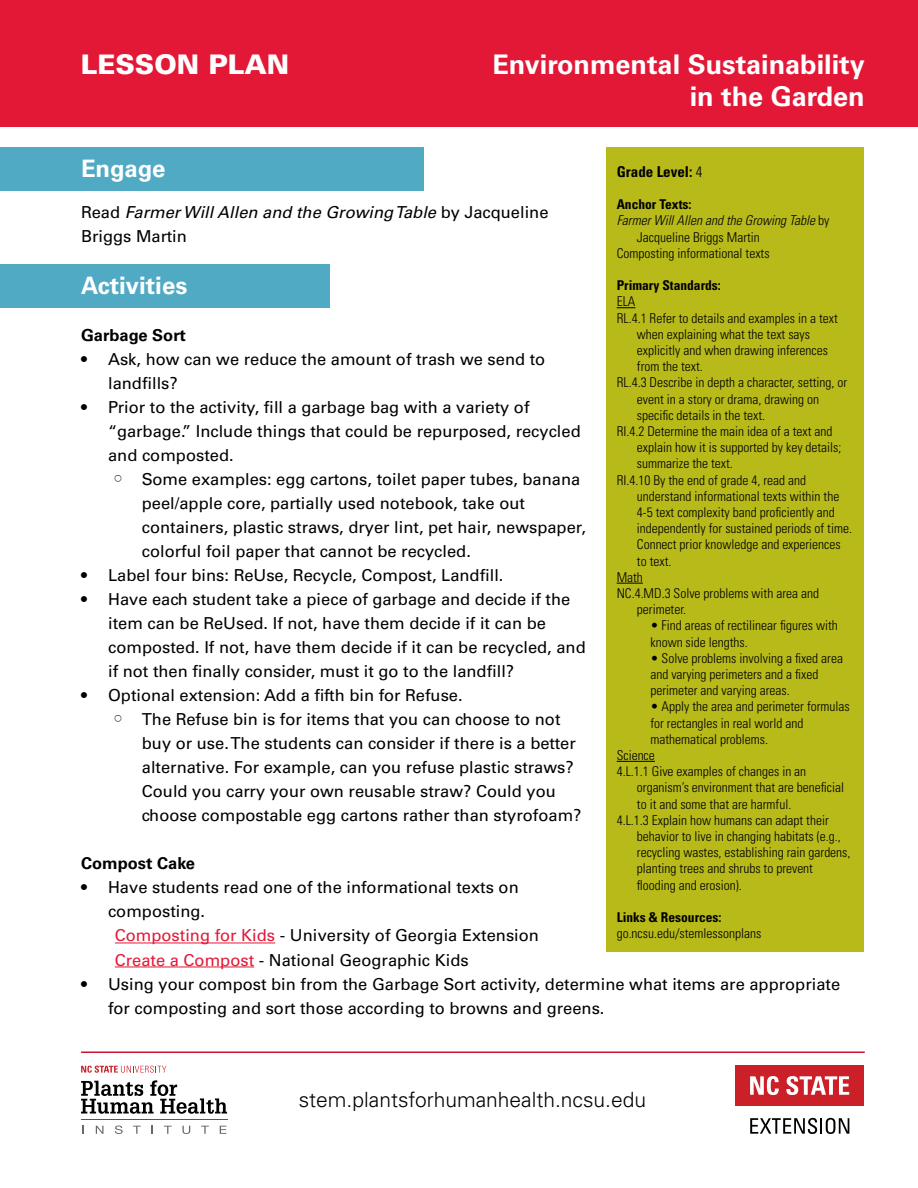
<style>
.page{position:relative;width:918px;height:1188px;background:#fff}
.page>*{position:absolute;margin:0;border:0;box-sizing:border-box;transform-origin:0 0}
.t1{font:700 27px/32.4px "Univers LT Std";color:#fff;text-align:right}
.t2{font:900 27px "Univers LT Std";color:#fff}
.t3{font:700 24px "Univers LT Std";color:#fff}
.t4{font:300 21px "Univers LT Std";color:#000}
.t5{font:16.5px/24px "Univers LT Std";color:#000}
.t6{font:italic 16.5px/24px "Univers LT Std";color:#000}
.t7{font:700 16.5px "Univers LT Std";color:#000}
.t8{font:700 condensed 15px "Univers LT Std";color:#000}
.t9{font:300 condensed 13.5px/16.2px "Univers LT Std";color:#000}
.t10{font:700 condensed 13.5px "Univers LT Std";color:#000}
.t11{font:italic 300 condensed 13.5px "Univers LT Std";color:#000}
.s1{font-weight:300}
.s2{font-style:normal}
.s3{font-family:"MT Extra"}
.s4{color:#e31837}
</style>
<div class="page">
<div style="left:0;top:147px;width:423px;height:43px;background:#50aac4"></div>
<div style="left:0;top:264px;width:330px;height:43px;background:#50aac4"></div>
<div style="left:606px;top:147px;width:258px;height:804px;background:#b7ba19"></div>
<div style="left:0;top:0;width:918px;height:126px;background:#e31837"></div>
<hr style="left:81px;top:1052px;width:784px;height:1px;background:#cd122d">
<hr style="left:81px;top:1120px;width:147px;height:1px;background:#cb2128">
<svg style="left:96px;top:1126px;width:8px;height:8px"></svg>
<svg style="left:115px;top:1125px;width:8px;height:9px"></svg>
<svg style="left:133px;top:1126px;width:8px;height:8px"></svg>
<svg style="left:164px;top:1126px;width:8px;height:8px"></svg>
<svg style="left:182px;top:1126px;width:8px;height:8px"></svg>
<svg style="left:201px;top:1126px;width:8px;height:8px"></svg>
<svg style="left:220px;top:1126px;width:6px;height:8px"></svg>
<svg style="left:81px;top:1080px;width:146px;height:34px"></svg>
<svg style="left:81px;top:1066px;width:85px;height:7px"></svg>
<hr style="left:115px;top:943px;width:160px;height:1px;background:#e31837">
<hr style="left:115px;top:967px;width:139px;height:1px;background:#e31837">
<div style="left:736px;top:1065px;width:128px;height:41px;background:#cb2027"></div>
<svg style="left:750px;top:1076px;width:29px;height:19px"></svg>
<svg style="left:786px;top:1076px;width:63px;height:19px"></svg>
<svg style="left:750px;top:1118px;width:99px;height:16px"></svg>
<svg style="left:617px;top:307px;width:18px;height:1px"></svg>
<svg style="left:617px;top:583px;width:26px;height:1px"></svg>
<hr style="left:617px;top:761px;width:38px;height:1px;background:#000">
<h1 class="t2" style="left:81px;top:47px;width:210px">LESSON PLAN</h1>
<h1 class="t1" style="left:492px;top:48px;width:374px">Environmental Sustainability in the Garden</h1>
<h2 class="t3" style="left:81px;top:154px;width:86px">Engage</h2>
<p class="t8" style="left:617px;top:162px;width:87px">Grade Level: <span class="s1">4</span></p>
<p class="t10" style="left:617px;top:196px;width:76px">Anchor Texts:</p>
<p class="t11" style="left:617px;top:213px;width:214px">Farmer Will Allen and the Growing Table <span class="s2">by</span></p>
<p class="t9" style="left:637px;top:229px;width:124px">Jacqueline Briggs Martin</p>
<p class="t9" style="left:617px;top:245px;width:154px">Composting informational texts</p>
<p class="t10" style="left:617px;top:277px;width:106px">Primary Standards:</p>
<p class="t9" style="left:617px;top:294px;width:20px">ELA</p>
<p class="t9" style="left:617px;top:310px;width:223px">RL.4.1 Refer to details and examples in a text</p>
<p class="t9" style="left:637px;top:326px;width:175px">when explaining what the text says</p>
<p class="t9" style="left:637px;top:342px;width:193px">explicitly and when drawing inferences</p>
<p class="t9" style="left:637px;top:358px;width:67px">from the text.</p>
<p class="t9" style="left:617px;top:375px;width:232px">RL.4.3 Describe in depth a character, setting, or</p>
<p class="t9" style="left:637px;top:391px;width:184px">event in a story or drama, drawing on</p>
<p class="t9" style="left:637px;top:407px;width:130px">specific details in the text.</p>
<p class="t9" style="left:617px;top:423px;width:217px">RI.4.2 Determine the main idea of a text and</p>
<p class="t9" style="left:637px;top:439px;width:206px">explain how it is supported by key details;</p>
<p class="t9" style="left:637px;top:456px;width:97px">summarize the text.</p>
<p class="t9" style="left:617px;top:472px;width:191px">RI.4.10 By the end of grade 4, read and</p>
<p class="t9" style="left:637px;top:488px;width:204px">understand informational texts within the</p>
<p class="t9" style="left:637px;top:504px;width:199px">4-5 text complexity band proficiently and</p>
<p class="t9" style="left:637px;top:520px;width:217px">independently for sustained periods of time.</p>
<p class="t9" style="left:637px;top:537px;width:205px">Connect prior knowledge and experiences</p>
<p class="t9" style="left:637px;top:553px;width:36px">to text.</p>
<p class="t9" style="left:617px;top:569px;width:28px">Math</p>
<p class="t9" style="left:617px;top:585px;width:204px">NC.4.MD.3 Solve problems with area and</p>
<p class="t9" style="left:637px;top:601px;width:51px">perimeter.</p>
<p class="t9" style="left:650px;top:618px;width:189px">• Find areas of rectilinear figures with known side lengths.</p>
<p class="t9" style="left:650px;top:650px;width:194px">• Solve problems involving a fixed area and varying perimeters and a fixed perimeter and varying areas.</p>
<p class="t9" style="left:650px;top:699px;width:201px">• Apply the area and perimeter formulas</p>
<p class="t9" style="left:650px;top:715px;width:154px">for rectangles in real world and</p>
<p class="t9" style="left:650px;top:731px;width:119px">mathematical problems.</p>
<p class="t9" style="left:617px;top:747px;width:40px">Science</p>
<p class="t9" style="left:617px;top:763px;width:191px">4.L.1.1 Give examples of changes in an</p>
<p class="t9" style="left:637px;top:780px;width:209px">organism’s environment that are beneficial</p>
<p class="t9" style="left:637px;top:796px;width:156px">to it and some that are harmful.</p>
<p class="t9" style="left:617px;top:812px;width:214px">4.L.1.3 Explain how humans can adapt their</p>
<p class="t9" style="left:637px;top:828px;width:205px">behavior to live in changing habitats (e.g.,</p>
<p class="t9" style="left:637px;top:844px;width:215px">recycling wastes, establishing rain gardens,</p>
<p class="t9" style="left:637px;top:861px;width:178px">planting trees and shrubs to prevent</p>
<p class="t9" style="left:637px;top:877px;width:106px">flooding and erosion).</p>
<p class="t10" style="left:617px;top:909px;width:106px">Links &amp; Resources:</p>
<p class="t9" style="left:617px;top:925px;width:146px">go.ncsu.edu/stemlessonplans</p>
<p class="t6" style="left:81px;top:201px;width:469px"><span class="s2">Read</span> Farmer Will Allen and the Growing Table <span class="s2">by Jacqueline<br>Briggs Martin</span></p>
<h2 class="t3" style="left:81px;top:272px;width:108px">Activities</h2>
<p class="t7" style="left:81px;top:326px;width:106px">Garbage Sort</p>
<p class="t5" style="left:108px;top:348px;width:439px;text-indent:-27px">• Ask, how can we reduce the amount of trash we send to landfills?</p>
<p class="t5" style="left:81px;top:396px;width:450px">• Prior to the activity, fill a garbage bag with a variety of</p>
<p class="t5" style="left:108px;top:420px;width:474px">“garbage.” Include things that could be repurposed, recycled</p>
<p class="t5" style="left:108px;top:444px;width:127px">and composted.</p>
<p class="t5" style="left:115px;top:468px;width:467px"><span class="s3">x</span> Some examples: egg cartons, toilet paper tubes, banana</p>
<p class="t5" style="left:142px;top:492px;width:385px">peel/apple core, partially used notebook, take out</p>
<p class="t5" style="left:142px;top:516px;width:446px">containers, plastic straws, dryer lint, pet hair, newspaper,</p>
<p class="t5" style="left:142px;top:540px;width:331px">colorful foil paper that cannot be recycled.</p>
<p class="t5" style="left:81px;top:564px;width:424px">• Label four bins: ReUse, Recycle, Compost, Landfill.</p>
<p class="t5" style="left:108px;top:588px;width:479px;text-indent:-27px">• Have each student take a piece of garbage and decide if the item can be ReUsed. If not, have them decide if it can be composted. If not, have them decide if it can be recycled, and if not then finally consider, must it go to the landfill?</p>
<p class="t5" style="left:81px;top:684px;width:383px">• Optional extension: Add a fifth bin for Refuse.</p>
<p class="t5" style="left:115px;top:708px;width:447px"><span class="s3">x</span> The Refuse bin is for items that you can choose to not</p>
<p class="t5" style="left:142px;top:732px;width:435px">buy or use. The students can consider if there is a better</p>
<p class="t5" style="left:142px;top:756px;width:433px">alternative. For example, can you refuse plastic straws?</p>
<p class="t5" style="left:142px;top:780px;width:415px">Could you carry your own reusable straw? Could you</p>
<p class="t5" style="left:142px;top:804px;width:441px">choose compostable egg cartons rather than styrofoam?</p>
<p class="t7" style="left:81px;top:854px;width:116px">Compost Cake</p>
<p class="t5" style="left:81px;top:876px;width:439px">• Have students read one of the informational texts on</p>
<p class="t5" style="left:108px;top:900px;width:99px">composting.</p>
<p class="t5" style="left:115px;top:924px;width:426px"><span class="s4">Composting for Kids</span> - University of Georgia Extension</p>
<p class="t5" style="left:115px;top:948px;width:355px"><span class="s4">Create a Compost</span> - National Geographic Kids</p>
<p class="t5" style="left:108px;top:972px;width:734px;text-indent:-27px">• Using your compost bin from the Garbage Sort activity, determine what items are appropriate for composting and sort those according to browns and greens.</p>
<p class="t4" style="left:299px;top:1087px;width:349px">stem.plantsforhumanhealth.ncsu.edu</p>
</div>
